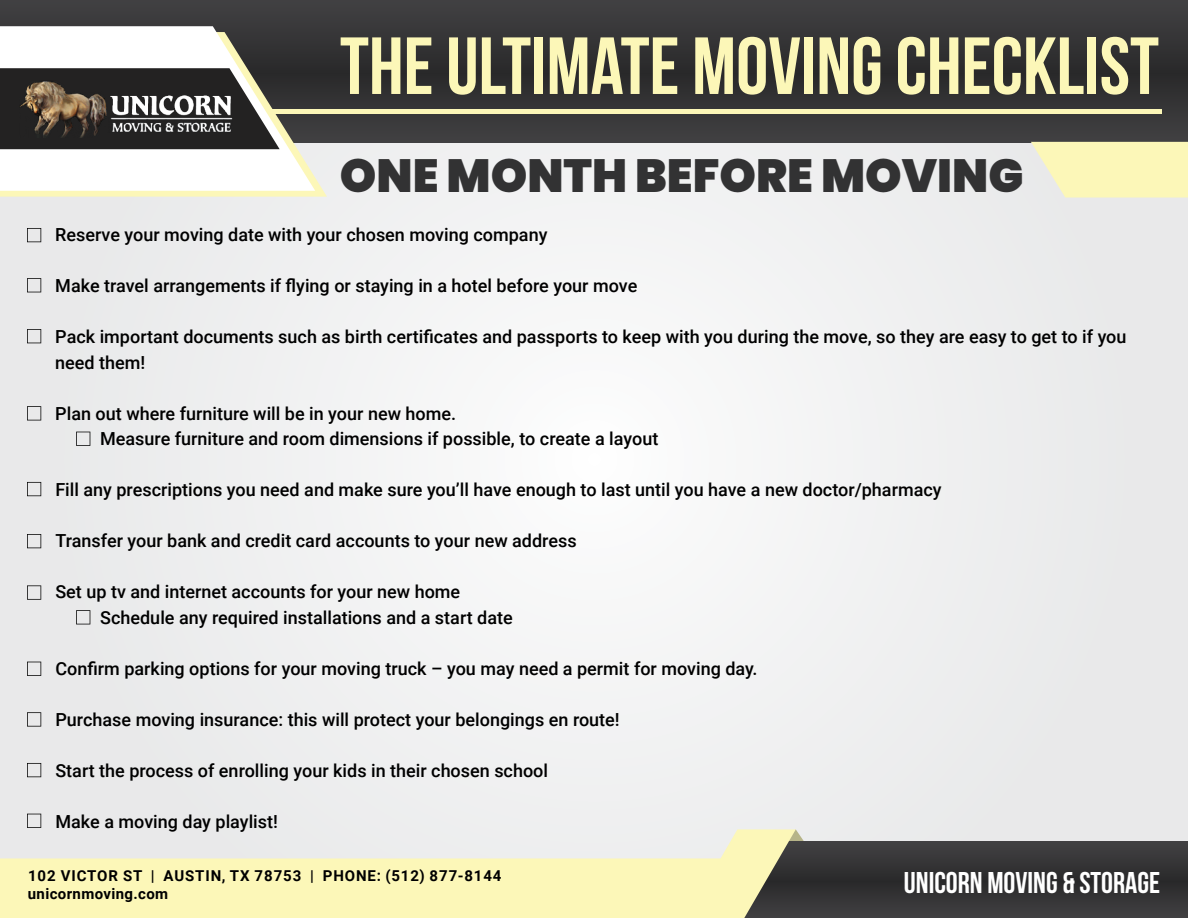
<style>
.page{position:relative;width:1188px;height:918px;background:#efeff0}
.page>*{position:absolute;margin:0;border:0;box-sizing:border-box;transform-origin:0 0}
.t1{font:700 80.85px "Bebas Neue";color:#fcf7b8}
.t2{font:900 46.5px "Poppins";color:#323233}
.t3{font:700 30px "Bebas Neue";color:#fff}
.t4{font:500 18px/25.5px "Roboto";color:#000}
.t5{font:700 15px/18px "Roboto";letter-spacing:.06em;color:#000}
</style>
<div class="page">
<svg style="left:796px;top:830px;width:14px;height:12px"></svg>
<div style="left:737px;top:842px;width:451px;height:76px;background:#363537"></div>
<svg style="left:0;top:829px;width:796px;height:89px;fill:#fcf7b8"></svg>
<div style="left:0;top:0;width:1188px;height:143px;background:#363637"></div>
<svg style="left:0;top:65px;width:327px;height:132px;fill:#f6f3b8"></svg>
<div style="left:235px;top:109px;width:927px;height:5px;background:#fcf7b8"></div>
<svg style="left:0;top:26px;width:315px;height:165px;fill:#fff"></svg>
<svg style="left:1031px;top:142px;width:157px;height:56px;background:#f9f5bd"></svg>
<svg style="left:27px;top:228px;width:14px;height:14px"></svg>
<svg style="left:27px;top:278px;width:14px;height:14px"></svg>
<svg style="left:27px;top:329px;width:14px;height:14px"></svg>
<svg style="left:27px;top:406px;width:14px;height:14px"></svg>
<svg style="left:27px;top:482px;width:14px;height:14px"></svg>
<svg style="left:27px;top:534px;width:14px;height:14px"></svg>
<svg style="left:27px;top:585px;width:14px;height:15px"></svg>
<svg style="left:27px;top:662px;width:14px;height:14px"></svg>
<svg style="left:27px;top:712px;width:14px;height:15px"></svg>
<svg style="left:27px;top:763px;width:14px;height:14px"></svg>
<svg style="left:27px;top:814px;width:14px;height:14px"></svg>
<svg style="left:76px;top:610px;width:14px;height:14px"></svg>
<svg style="left:76px;top:432px;width:14px;height:14px"></svg>
<svg style="left:0;top:68px;width:280px;height:81px;background:#3e3d3a"></svg>
<img style="left:20px;top:80px;width:213px;height:57px">
<h1 class="t1" style="left:340px;top:22px;width:821px">THE ULTIMATE MOVING CHECKLIST</h1>
<h2 class="t2" style="left:340px;top:148px;width:685px">ONE MONTH BEFORE MOVING</h2>
<p class="t4" style="left:55px;top:222px;width:494px">Reserve your moving date with your chosen moving company</p>
<p class="t4" style="left:55px;top:273px;width:584px">Make travel arrangements if flying or staying in a hotel before your move</p>
<p class="t4" style="left:55px;top:324px;width:1073px">Pack important documents such as birth certificates and passports to keep with you during the move, so they are easy to get to if you need them!</p>
<p class="t4" style="left:100px;top:400px;width:560px;text-indent:-45px">Plan out where furniture will be in your new home.<br>Measure furniture and room dimensions if possible, to create a layout</p>
<p class="t4" style="left:55px;top:477px;width:888px">Fill any prescriptions you need and make sure you’ll have enough to last until you have a new doctor/pharmacy</p>
<p class="t4" style="left:55px;top:528px;width:523px">Transfer your bank and credit card accounts to your new address</p>
<p class="t4" style="left:100px;top:579px;width:414px;text-indent:-45px">Set up tv and internet accounts for your new home<br>Schedule any required installations and a start date</p>
<p class="t4" style="left:55px;top:655px;width:704px">Confirm parking options for your moving truck – you may need a permit for moving day.</p>
<p class="t4" style="left:55px;top:706px;width:566px">Purchase moving insurance: this will protect your belongings en route!</p>
<p class="t4" style="left:55px;top:757px;width:494px">Start the process of enrolling your kids in their chosen school</p>
<p class="t4" style="left:55px;top:808px;width:224px">Make a moving day playlist!</p>
<h3 class="t3" style="left:904px;top:866px;width:258px">UNICORN MOVING &amp; STORAGE</h3>
<p class="t5" style="left:28px;top:866px;width:475px">102 VICTOR ST | AUSTIN, TX 78753 | PHONE: (512) 877-8144 unicornmoving.com</p>
</div>
